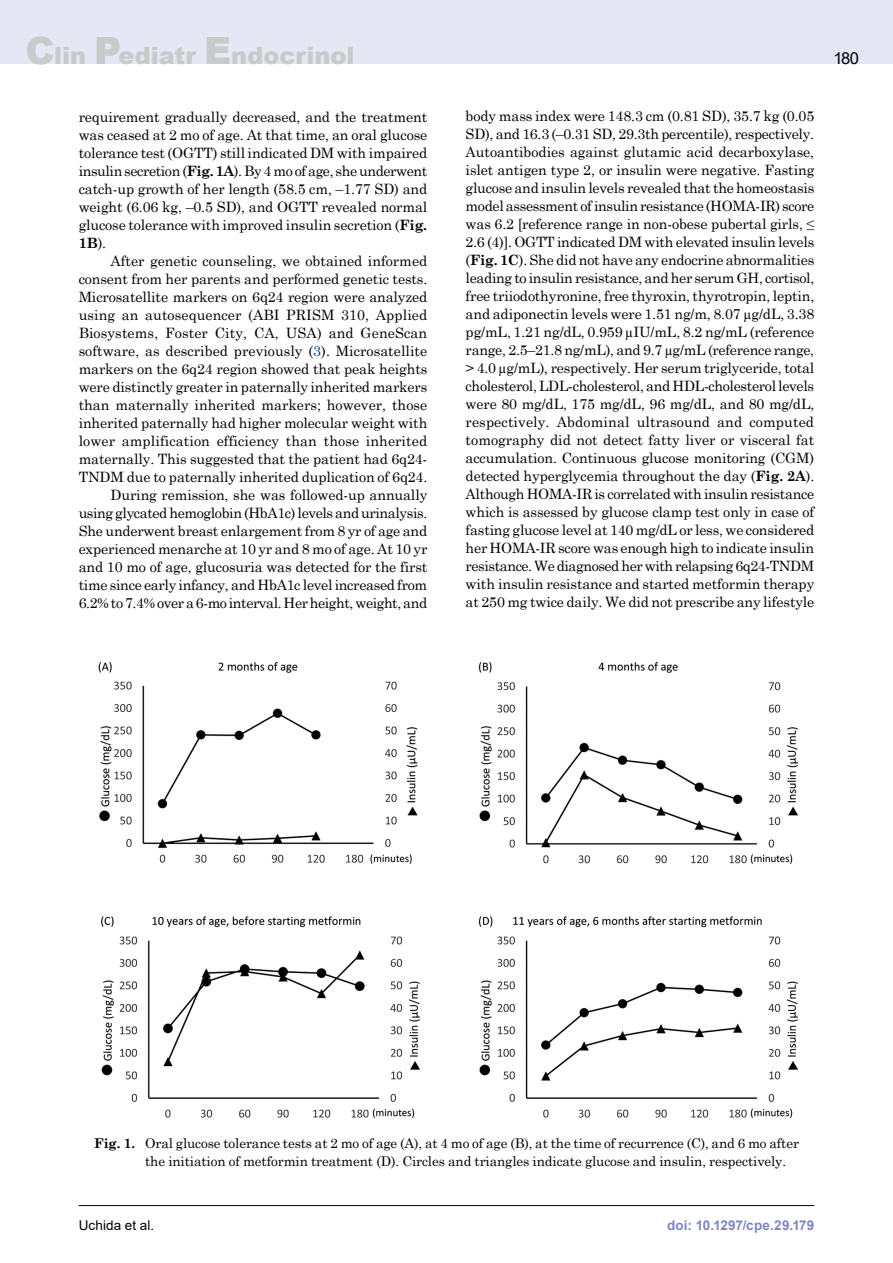
<style>
.page{position:relative;width:893px;height:1263px;background:#fff}
.page>*{position:absolute;margin:0;border:0;box-sizing:border-box;transform-origin:0 0}
.t1{font:900 24px "Arial";color:#c9caca}
.t2{font:16.5px "Arial";color:#000}
.t3{font:14.25px/18px "Century Schoolbook";letter-spacing:-.01em;color:#000;text-align:justify}
.t4{font:13.5px/17.2px "Century Schoolbook";letter-spacing:-.01em;color:#000}
.t5{font:700 13.5px "Arial";letter-spacing:.01em;color:#7c86c1}
.t6{font:13.5px "Arial";letter-spacing:.005em;color:#000}
.s1{font-size:37.5px}
.s2{font-weight:700}
.s3{color:#0c3388}
</style>
<div class="page">
<div style="left:0;top:0;width:893px;height:64px;background:#e6e7f4"></div>
<hr style="left:79px;top:1205px;width:735px;height:1px;background:#000">
<img style="left:98px;top:661px;width:700px;height:458px">
<h1 class="t1" style="left:26px;top:38px;width:330px"><span class="s1">C</span>lin <span class="s1">P</span>ediatr <span class="s1">E</span>ndocrinol</h1>
<p class="t3" style="left:79px;top:106px;width:350px">requirement gradually decreased, and the treatment was ceased at 2 mo of age. At that time, an oral glucose tolerance test (OGTT) still indicated DM with impaired insulin secretion (<span class="s2">Fig. 1A</span>). By 4 mo of age, she underwent catch-up growth of her length (58.5 cm, –1.77 SD) and weight (6.06 kg, –0.5 SD), and OGTT revealed normal glucose tolerance with improved insulin secretion (<span class="s2">Fig.<br>1B</span>).</p>
<p class="t3" style="left:79px;top:250px;width:350px;text-align:right">After genetic counseling, we obtained informed consent from her parents and performed genetic tests.<br>Microsatellite markers on 6q24 region were analyzed using an autosequencer (ABI PRISM 310, Applied Biosystems, Foster City, CA, USA) and GeneScan software, as described previously (<span class="s3">3</span>). Microsatellite markers on the 6q24 region showed that peak heights were distinctly greater in paternally inherited markers than maternally inherited markers; however, those inherited paternally had higher molecular weight with lower amplification efficiency than those inherited maternally. This suggested that the patient had 6q24- TNDM due to paternally inherited duplication of 6q24.<br>During remission, she was followed-up annually using glycated hemoglobin (HbA1c) levels and urinalysis.<br>She underwent breast enlargement from 8 yr of age and experienced menarche at 10 yr and 8 mo of age. At 10 yr and 10 mo of age, glucosuria was detected for the first time since early infancy, and HbA1c level increased from 6.2% to 7.4% over a 6-mo interval. Her height, weight, and</p>
<p class="t3" style="left:466px;top:106px;width:350px">body mass index were 148.3 cm (0.81 SD), 35.7 kg (0.05<br>SD), and 16.3 (–0.31 SD, 29.3th percentile), respectively.<br>Autoantibodies against glutamic acid decarboxylase, islet antigen type 2, or insulin were negative. Fasting glucose and insulin levels revealed that the homeostasis model assessment of insulin resistance (HOMA-IR) score was 6.2 [reference range in non-obese pubertal girls, ≤ 2.6 (4)]. OGTT indicated DM with elevated insulin levels (<span class="s2">Fig. 1C</span>). She did not have any endocrine abnormalities leading to insulin resistance, and her serum GH, cortisol, free triiodothyronine, free thyroxin, thyrotropin, leptin, and adiponectin levels were 1.51 ng/m, 8.07 µg/dL, 3.38 pg/mL, 1.21 ng/dL, 0.959 µIU/mL, 8.2 ng/mL (reference range, 2.5–21.8 ng/mL), and 9.7 µg/mL (reference range, &gt; 4.0 µg/mL), respectively. Her serum triglyceride, total cholesterol, LDL-cholesterol, and HDL-cholesterol levels were 80 mg/dL, 175 mg/dL, 96 mg/dL, and 80 mg/dL, respectively. Abdominal ultrasound and computed tomography did not detect fatty liver or visceral fat accumulation. Continuous glucose monitoring (CGM) detected hyperglycemia throughout the day (<span class="s2">Fig. 2A</span>).<br>Although HOMA-IR is correlated with insulin resistance which is assessed by glucose clamp test only in case of fasting glucose level at 140 mg/dL or less, we considered her HOMA-IR score was enough high to indicate insulin resistance. We diagnosed her with relapsing 6q24-TNDM with insulin resistance and started metformin therapy at 250 mg twice daily. We did not prescribe any lifestyle</p>
<p class="t2" style="left:833px;top:47px;width:27px">180</p>
<p class="t4" style="left:145px;top:1133px;width:655px;text-indent:-51px"><span class="s2">Fig. 1.</span> Oral glucose tolerance tests at 2 mo of age (A), at 4 mo of age (B), at the time of recurrence (C), and 6 mo after the initiation of metformin treatment (D). Circles and triangles indicate glucose and insulin, respectively.</p>
<p class="t6" style="left:79px;top:1216px;width:77px">Uchida et al.</p>
<p class="t5" style="left:667px;top:1216px;width:149px">doi: 10.1297/cpe.29.179</p>
</div>
